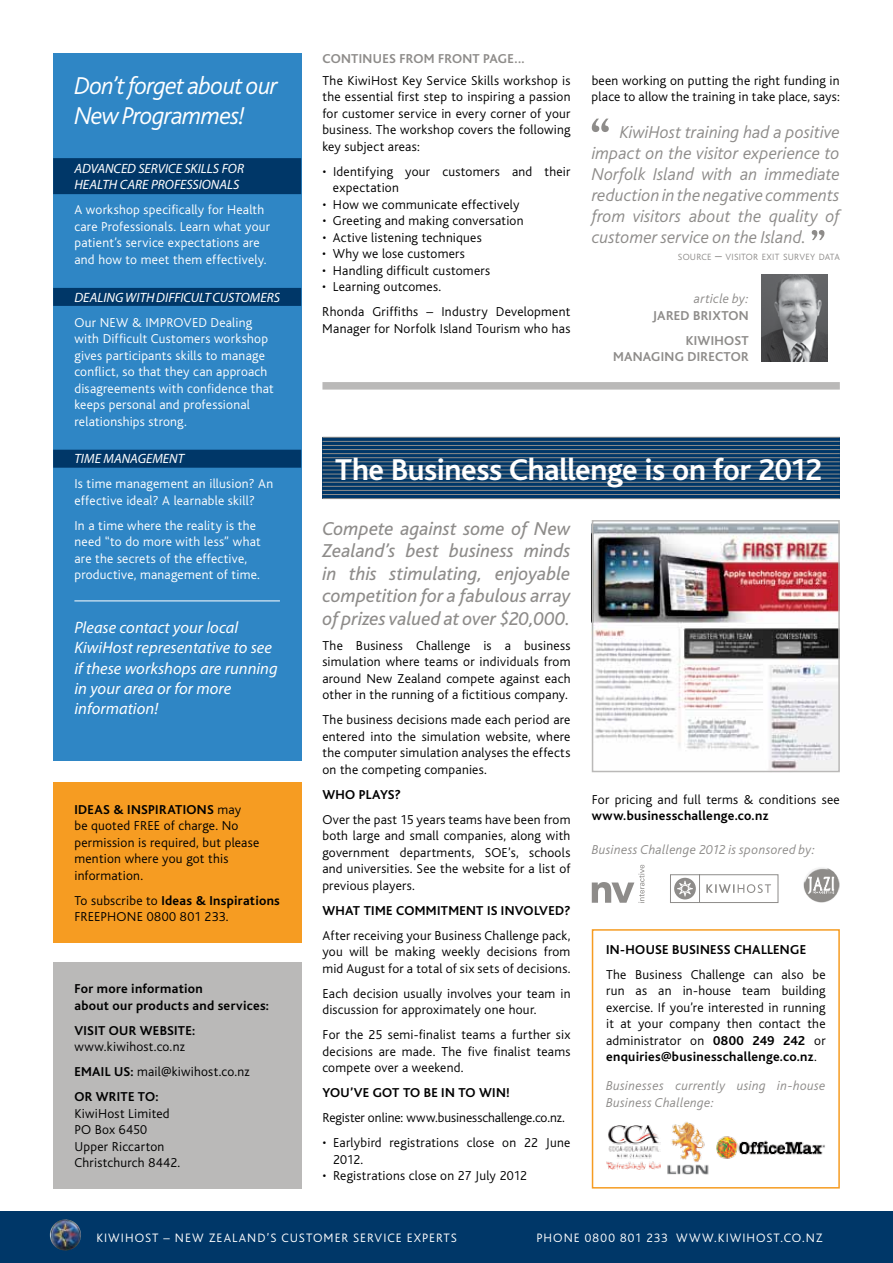
<style>
.page{position:relative;width:893px;height:1263px;background:#fff}
.page>*{position:absolute;margin:0;border:0;box-sizing:border-box;transform-origin:0 0}
.t1{font:700 31.5px "Bliss";letter-spacing:-.015em;color:#fff}
.t2{font:italic 300 25.5px/30.6px "Bliss";letter-spacing:-.035em;color:#fff}
.t3{font:italic 19.5px/22.5px "Bliss";color:#8e8c8a;text-align:justify}
.t4{font:italic 300 18px/21px "Bliss";color:#8e8c8a;text-align:justify}
.t5{font:italic 16.5px/20.2px "Myriad Pro";color:#fff}
.t6{font:300 13.5px/16.5px "Bliss";letter-spacing:.015em;color:#000}
.t7{font:300 13.5px/16.5px "Bliss";letter-spacing:.02em;color:#fff}
.t8{font:700 13.5px/16.5px "Bliss";letter-spacing:.025em;color:#000}
.t9{font:italic 300 13.5px/16.5px "Bliss";letter-spacing:.025em;color:#8e8c8a}
.t10{font:italic 13.5px/16.5px "Myriad Pro";letter-spacing:.005em;color:#fff}
.t11{font:700 13.5px/25px "Bliss";letter-spacing:.025em;color:#8e8c8a}
.t12{font:300 12.75px "Bliss";letter-spacing:.08em;color:#fff}
.t13{font:300 9.45px "Bliss";letter-spacing:.02em;color:#8e8c8a}
.s1{font-weight:700}
.s2{font-size:13.5px}
</style>
<div class="page">
<div style="left:0;top:1212px;width:893px;height:51px;background:#003768"></div>
<div style="left:53px;top:782px;width:248px;height:160px;background:#f69c22"></div>
<div style="left:592px;top:929px;width:248px;height:259px;border:2px solid #f69c22"></div>
<div style="left:53px;top:53px;width:248px;height:707px;background:#2f86c5"></div>
<div style="left:53px;top:158px;width:248px;height:36px;background:#003768"></div>
<div style="left:53px;top:288px;width:248px;height:18px;background:#003768"></div>
<div style="left:53px;top:450px;width:248px;height:18px;background:#003768"></div>
<hr style="left:74px;top:601px;width:206px;height:1px;background:#fff">
<div style="left:53px;top:962px;width:248px;height:226px;background:#bab9b8"></div>
<img style="left:50px;top:1219px;width:31px;height:31px;border-radius:16px">
<svg style="left:322px;top:438px;width:518px;height:60px;background:#0a3c6a"></svg>
<hr style="left:322px;top:437px;width:518px;height:1px;background:#8e8c8a">
<hr style="left:322px;top:441px;width:518px;height:1px;background:#8e8c8a">
<hr style="left:322px;top:445px;width:518px;height:1px;background:#8e8c8a">
<hr style="left:322px;top:449px;width:518px;height:1px;background:#8e8c8a">
<hr style="left:322px;top:453px;width:518px;height:1px;background:#8e8c8a">
<hr style="left:322px;top:457px;width:518px;height:1px;background:#8e8c8a">
<hr style="left:322px;top:461px;width:518px;height:1px;background:#8e8c8a">
<hr style="left:322px;top:466px;width:518px;height:1px;background:#8e8c8a">
<hr style="left:322px;top:470px;width:518px;height:1px;background:#8e8c8a">
<hr style="left:322px;top:474px;width:518px;height:1px;background:#8e8c8a">
<hr style="left:322px;top:478px;width:518px;height:1px;background:#8e8c8a">
<hr style="left:322px;top:482px;width:518px;height:1px;background:#8e8c8a">
<hr style="left:322px;top:486px;width:518px;height:1px;background:#8e8c8a">
<hr style="left:322px;top:490px;width:518px;height:1px;background:#8e8c8a">
<hr style="left:322px;top:494px;width:518px;height:1px;background:#8e8c8a">
<hr style="left:322px;top:498px;width:518px;height:1px;background:#8e8c8a">
<svg style="left:592px;top:119px;width:17px;height:13px"></svg>
<svg style="left:812px;top:230px;width:12px;height:10px"></svg>
<img style="left:761px;top:274px;width:66px;height:88px">
<div style="left:322px;top:382px;width:518px;height:8px;background:#bab9b8"></div>
<img style="left:595px;top:523px;width:242px;height:246px">
<div style="left:592px;top:520px;width:248px;height:252px;border:2px solid #bab9b8"></div>
<svg style="left:592px;top:865px;width:52px;height:38px"></svg>
<svg style="left:670px;top:874px;width:108px;height:29px"></svg>
<img style="left:804px;top:868px;width:36px;height:35px">
<img style="left:667px;top:1122px;width:42px;height:52px">
<img style="left:606px;top:1125px;width:55px;height:45px">
<img style="left:716px;top:1136px;width:109px;height:23px">
<h2 class="t2" style="left:74px;top:71px;width:205px">Don’t forget about our<br>New Programmes!</h2>
<p class="t10" style="left:74px;top:160px;width:171px">Advanced Service skills for<br>Health care professionals</p>
<p class="t7" style="left:74px;top:202px;width:197px">A workshop specifically for Health care Professionals. Learn what your patient’s service expectations are and how to meet them effectively.</p>
<p class="t10" style="left:74px;top:289px;width:206px">Dealing with difficult customers</p>
<p class="t7" style="left:74px;top:314px;width:201px">Our NEW &amp; IMPROVED Dealing with Difficult Customers workshop gives participants skills to manage conflict, so that they can approach disagreements with confidence that keeps personal and professional relationships strong.</p>
<p class="t10" style="left:74px;top:450px;width:109px">Time Ma nagement</p>
<p class="t7" style="left:74px;top:476px;width:200px">Is time management an illusion? An effective ideal? A learnable skill?</p>
<p class="t7" style="left:74px;top:517px;width:188px">In a time where the reality is the need “to do more with less” what are the secrets of the effective, productive, management of time.</p>
<p class="t5" style="left:74px;top:617px;width:205px">Please contact your local<br>KiwiHost representative to see if these workshops are running in your area or for more information!</p>
<p class="t8" style="left:74px;top:801px;width:8px">IDEA</p>
<p class="t8" style="left:103px;top:801px;width:88px">S &amp; INSPIRATION</p>
<p class="t6" style="left:74px;top:801px;width:186px;text-indent:133px"><span class="s1">S</span> may<br>be quoted FREE of charge. No permission is required, but please mention where you got this information.</p>
<p class="t6" style="left:74px;top:892px;width:207px">To subscribe to <span class="s1">Ideas &amp; Inspirations<br></span>FREEPHONE 0800 801 233.</p>
<p class="t8" style="left:74px;top:981px;width:196px">For more information<br>about our products and services:</p>
<p class="t8" style="left:74px;top:1022px;width:122px">Visit our Website:</p>
<p class="t6" style="left:74px;top:1034px;width:177px;line-height:25px">www.kiwihost.co.nz<br><span class="s1">Email us:</span> mail@kiwihost.co.nz<br><span class="s1">OR WRITE TO:</span></p>
<p class="t6" style="left:74px;top:1105px;width:107px">KiwiHost Limited<br>PO Box 6450<br>Upper Riccarton<br>Christchurch 8442.</p>
<p class="t11" style="left:322px;top:47px;width:204px">Continues from Front Page...</p>
<p class="t6" style="left:322px;top:72px;width:250px;text-align:justify">The KiwiHost Key Service Skills workshop is the essential first step to inspiring a passion for customer service in every corner of your business. The workshop covers the following key subject areas:</p>
<p class="t6" style="left:333px;top:163px;width:239px;text-indent:-11px">• Identifying your customers and their expectation</p>
<p class="t6" style="left:322px;top:196px;width:199px">• How we communicate effectively</p>
<p class="t6" style="left:322px;top:213px;width:203px">• Greeting and making conversation</p>
<p class="t6" style="left:322px;top:229px;width:161px">• Active listening techniques</p>
<p class="t6" style="left:322px;top:246px;width:144px">• Why we lose customers</p>
<p class="t6" style="left:322px;top:262px;width:169px">• Handling difficult customers</p>
<p class="t6" style="left:322px;top:274px;width:250px;line-height:25px">• Learning outcomes.<br>Rhonda Griffiths – Industry Development</p>
<p class="t6" style="left:322px;top:320px;width:250px">Manager for Norfolk Island Tourism who has</p>
<p class="t6" style="left:592px;top:72px;width:250px">been working on putting the right funding in place to allow the training in take place, says:</p>
<h3 class="t4" style="left:592px;top:122px;width:250px;text-indent:28px">KiwiHost training had a positive impact on the visitor experience to Norfolk Island with an immediate reduction in the negative comments from visitors about the quality of customer service on the Island.</h3>
<p class="t13" style="left:678px;top:251px;width:163px">SOURCE <span class="s2">–</span> VISITOR EXIT SURVEY DATA</p>
<p class="t9" style="left:694px;top:291px;width:56px">article by:</p>
<p class="t11" style="left:686px;top:303px;width:64px;text-indent:-33px">Jared Brixton<br>KiwiHost</p>
<p class="t11" style="left:613px;top:345px;width:135px">Managing Director</p>
<h1 class="t1" style="left:335px;top:453px;width:488px">The Business Challenge is on for 2012</h1>
<h3 class="t3" style="left:322px;top:518px;width:250px">Compete against some of New Zealand’s best business minds in this stimulating, enjoyable competition for a fabulous array of prizes valued at over $20,000.</h3>
<p class="t6" style="left:322px;top:637px;width:250px;text-align:justify">The Business Challenge is a business simulation where teams or individuals from around New Zealand compete against each other in the running of a fictitious company.</p>
<p class="t6" style="left:322px;top:712px;width:250px;text-align:justify">The business decisions made each period are entered into the simulation website, where the computer simulation analyses the effects on the competing companies.</p>
<p class="t8" style="left:322px;top:786px;width:80px">Wh o Plays?</p>
<p class="t6" style="left:322px;top:811px;width:250px;text-align:justify">Over the past 15 years teams have been from both large and small companies, along with government departments, SOE’s, schools and universities. See the website for a list of previous players.</p>
<p class="t8" style="left:322px;top:902px;width:250px">What time commitment is involved?</p>
<p class="t6" style="left:322px;top:927px;width:250px;text-align:justify">After receiving your Business Challenge pack, you will be making weekly decisions from mid August for a total of six sets of decisions.</p>
<p class="t6" style="left:322px;top:985px;width:250px">Each decision usually involves your team in discussion for approximately one hour.</p>
<p class="t6" style="left:322px;top:1027px;width:250px;text-align:justify">For the 25 semi-finalist teams a further six decisions are made. The five finalist teams compete over a weekend.</p>
<p class="t8" style="left:322px;top:1085px;width:189px">You’ve got to be in to win!</p>
<p class="t6" style="left:322px;top:1110px;width:244px">Register online: www.businesschallenge.co.nz.</p>
<p class="t6" style="left:333px;top:1135px;width:239px;text-indent:-11px">• Earlybird registrations close on 22 June<br>2012.</p>
<p class="t6" style="left:322px;top:1168px;width:206px">• Registrations close on 27 July 2012</p>
<p class="t6" style="left:592px;top:791px;width:250px">For pricing and full terms &amp; conditions see</p>
<p class="t8" style="left:592px;top:808px;width:178px">www.businesschallenge.co.nz</p>
<p class="t9" style="left:592px;top:841px;width:225px">Business Challenge 2012 is sponsored by:</p>
<p class="t8" style="left:606px;top:941px;width:202px">In-house business challenge</p>
<p class="t6" style="left:606px;top:966px;width:221px;text-align:justify">The Business Challenge can also be run as an in-house team building exercise. If you’re interested in running it at your company then contact the administrator on <span class="s1">0800 249 242</span> or <span class="s1">enquiries@businesschallenge.co.nz</span>.</p>
<p class="t9" style="left:606px;top:1078px;width:221px">Businesses currently using in-house<br>Business Challenge:</p>
<p class="t12" style="left:96px;top:1231px;width:362px">KIWIHOST – NEW ZEALAND’S CUSTOMER SERVICE EXPERTS</p>
<p class="t12" style="left:537px;top:1231px;width:288px">PHONE 0800 801 233 WWW.KIWIHOST.CO.NZ</p>
</div>
